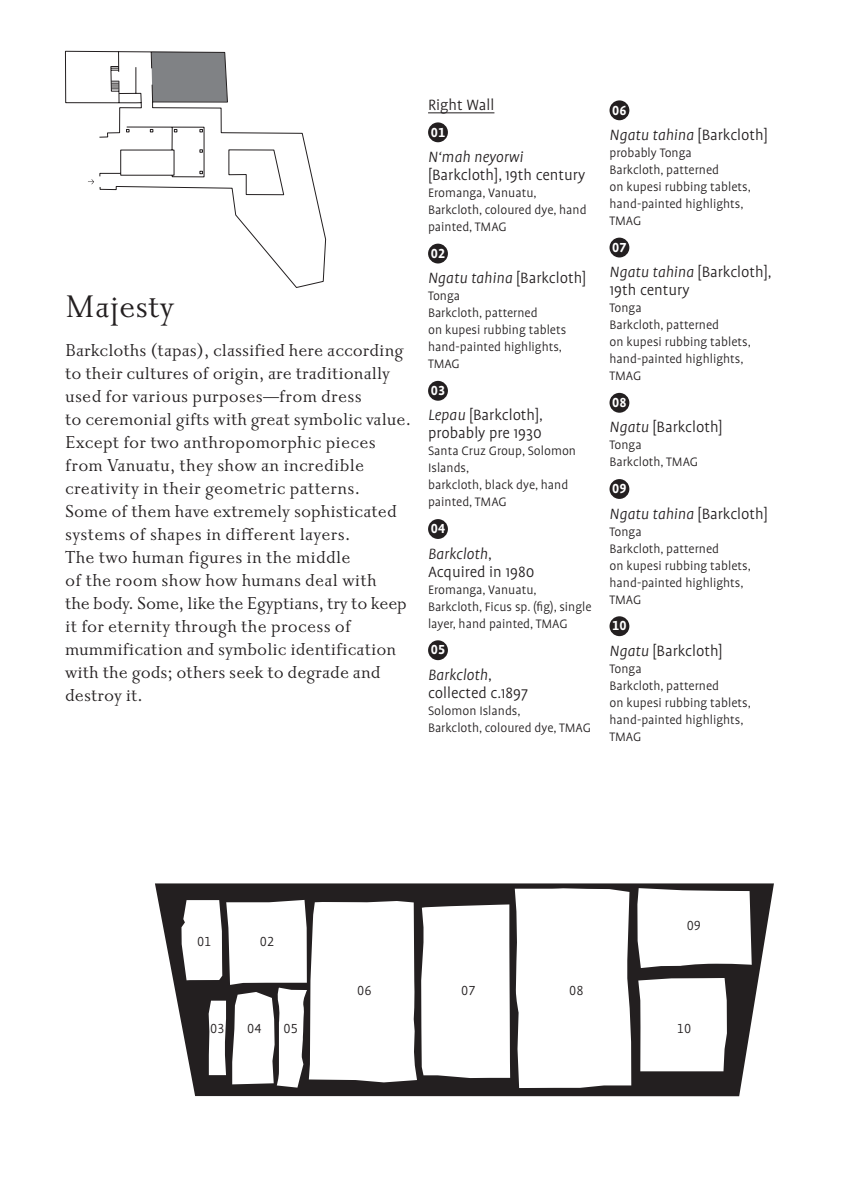
<style>
.page{position:relative;width:842px;height:1191px;background:#fff}
.page>*{position:absolute;margin:0;border:0;box-sizing:border-box;transform-origin:0 0}
.t1{font:38px "Priori Ser";color:#231f20}
.t2{font:21px/23px "Priori Ser";color:#231f20}
.t3{font:300 17px/18px "Profile OT";color:#231f20}
.t4{font:italic 300 17px "Profile OT";color:#231f20}
.t5{font:700 15px "Profile NO";letter-spacing:.005em;color:#fff}
.t6{font:300 15px "Profile NO";letter-spacing:.005em;color:#231f20}
.t7{font:300 14px/17px "Profile OT";color:#231f20}
.s1{font-style:normal}
.s2{font-style:italic}
</style>
<div class="page">
<svg style="left:155px;top:883px;width:619px;height:213px;fill:#231f20"></svg>
<svg style="left:181px;top:888px;width:450px;height:200px"></svg>
<svg style="left:637px;top:888px;width:115px;height:80px"></svg>
<svg style="left:638px;top:978px;width:89px;height:93px"></svg>
<hr style="left:428px;top:112px;width:66px;height:1px;background:#231f20">
<div style="left:428px;top:122px;width:20px;height:20px;background:#231f20;border-radius:50%"></div>
<div style="left:428px;top:244px;width:20px;height:19px;background:#231f20;border-radius:50%"></div>
<div style="left:428px;top:381px;width:20px;height:20px;background:#231f20;border-radius:50%"></div>
<div style="left:428px;top:519px;width:20px;height:20px;background:#231f20;border-radius:50%"></div>
<div style="left:428px;top:640px;width:20px;height:20px;background:#231f20;border-radius:50%"></div>
<div style="left:609px;top:100px;width:20px;height:20px;background:#231f20;border-radius:50%"></div>
<div style="left:609px;top:238px;width:20px;height:19px;background:#231f20;border-radius:50%"></div>
<div style="left:609px;top:393px;width:20px;height:20px;background:#231f20;border-radius:50%"></div>
<div style="left:609px;top:479px;width:20px;height:20px;background:#231f20;border-radius:50%"></div>
<div style="left:609px;top:616px;width:20px;height:20px;background:#231f20;border-radius:50%"></div>
<svg style="left:65px;top:51px;width:261px;height:237px"></svg>
<svg style="left:111px;top:81px;width:8px;height:8px"></svg>
<svg style="left:88px;top:179px;width:6px;height:5px"></svg>
<h1 class="t1" style="left:65px;top:286px;width:111px">Majesty</h1>
<p class="t2" style="left:65px;top:338px;width:347px">Barkcloths (tapas), classified here according to their cultures of origin, are traditionally used for various purposes—from dress<br>to ceremonial gifts with great symbolic value.<br>Except for two anthropomorphic pieces from Vanuatu, they show an incredible creativity in their geometric patterns.<br>Some of them have extremely sophisticated systems of shapes in different layers.<br>The two human figures in the middle<br>of the room show how humans deal with<br>the body. Some, like the Egyptians, try to keep it for eternity through the process of mummification and symbolic identification with the gods; others seek to degrade and destroy it.</p>
<p class="t3" style="left:428px;top:96px;width:68px">Right Wall</p>
<p class="t5" style="left:431px;top:125px;width:16px">01</p>
<p class="t4" style="left:428px;top:148px;width:97px">N‘mah neyorwi</p>
<p class="t3" style="left:428px;top:167px;width:159px">[Barkcloth], 19th century</p>
<p class="t7" style="left:428px;top:185px;width:160px">Eromanga, Vanuatu,<br>Barkcloth, coloured dye, hand painted, TMAG</p>
<p class="t5" style="left:431px;top:246px;width:16px">02</p>
<p class="t4" style="left:428px;top:269px;width:160px">Ngatu tahina <span class="s1">[Barkcloth]</span></p>
<p class="t7" style="left:428px;top:288px;width:140px">Tonga<br>Barkcloth, patterned<br>on kupesi rubbing tablets hand-painted highlights,<br>TMAG</p>
<p class="t5" style="left:431px;top:383px;width:16px">03</p>
<p class="t3" style="left:428px;top:407px;width:117px"><span class="s2">Lepau</span> [Barkcloth], probably pre 1930</p>
<p class="t7" style="left:428px;top:443px;width:149px">Santa Cruz Group, Solomon<br>Islands,<br>barkcloth, black dye, hand painted, TMAG</p>
<p class="t5" style="left:431px;top:521px;width:16px">04</p>
<p class="t3" style="left:428px;top:545px;width:108px"><span class="s2">Barkcloth</span>,<br>Acquired in 1980</p>
<p class="t7" style="left:428px;top:581px;width:165px">Eromanga, Vanuatu,<br>Barkcloth, Ficus sp. (fig), single layer, hand painted, TMAG</p>
<p class="t5" style="left:431px;top:643px;width:16px">05</p>
<p class="t3" style="left:428px;top:666px;width:101px"><span class="s2">Barkcloth</span>, collected c.1897</p>
<p class="t7" style="left:428px;top:703px;width:164px">Solomon Islands,<br>Barkcloth, coloured dye, TMAG</p>
<p class="t5" style="left:612px;top:103px;width:16px">06</p>
<p class="t4" style="left:609px;top:126px;width:160px">Ngatu tahina <span class="s1">[Barkcloth]</span></p>
<p class="t7" style="left:609px;top:145px;width:143px">probably Tonga<br>Barkcloth, patterned<br>on kupesi rubbing tablets, hand-painted highlights,<br>TMAG</p>
<p class="t5" style="left:612px;top:240px;width:16px">07</p>
<p class="t3" style="left:609px;top:264px;width:164px"><span class="s2">Ngatu tahina</span> [Barkcloth],<br>19th century</p>
<p class="t7" style="left:609px;top:300px;width:143px">Tonga<br>Barkcloth, patterned<br>on kupesi rubbing tablets, hand-painted highlights,<br>TMAG</p>
<p class="t5" style="left:612px;top:395px;width:16px">08</p>
<p class="t3" style="left:609px;top:419px;width:115px"><span class="s2">Ngatu</span> [Barkcloth]</p>
<p class="t7" style="left:609px;top:437px;width:90px">Tonga<br>Barkcloth, TMAG</p>
<p class="t5" style="left:612px;top:481px;width:16px">09</p>
<p class="t4" style="left:609px;top:504px;width:160px">Ngatu tahina <span class="s1">[Barkcloth]</span></p>
<p class="t7" style="left:609px;top:523px;width:143px">Tonga<br>Barkcloth, patterned<br>on kupesi rubbing tablets, hand-painted highlights,<br>TMAG</p>
<p class="t5" style="left:612px;top:619px;width:16px">10</p>
<p class="t3" style="left:609px;top:642px;width:115px"><span class="s2">Ngatu</span> [Barkcloth]</p>
<p class="t7" style="left:609px;top:661px;width:143px">Tonga<br>Barkcloth, patterned<br>on kupesi rubbing tablets, hand-painted highlights,<br>TMAG</p>
<p class="t6" style="left:197px;top:934px;width:16px">01</p>
<p class="t6" style="left:260px;top:934px;width:16px">02</p>
<p class="t6" style="left:210px;top:1021px;width:16px">03</p>
<p class="t6" style="left:247px;top:1021px;width:16px">04</p>
<p class="t6" style="left:284px;top:1021px;width:16px">05</p>
<p class="t6" style="left:357px;top:983px;width:16px">06</p>
<p class="t6" style="left:461px;top:983px;width:16px">07</p>
<p class="t6" style="left:569px;top:983px;width:16px">08</p>
<p class="t6" style="left:687px;top:918px;width:16px">09</p>
<p class="t6" style="left:677px;top:1021px;width:16px">10</p>
</div>
